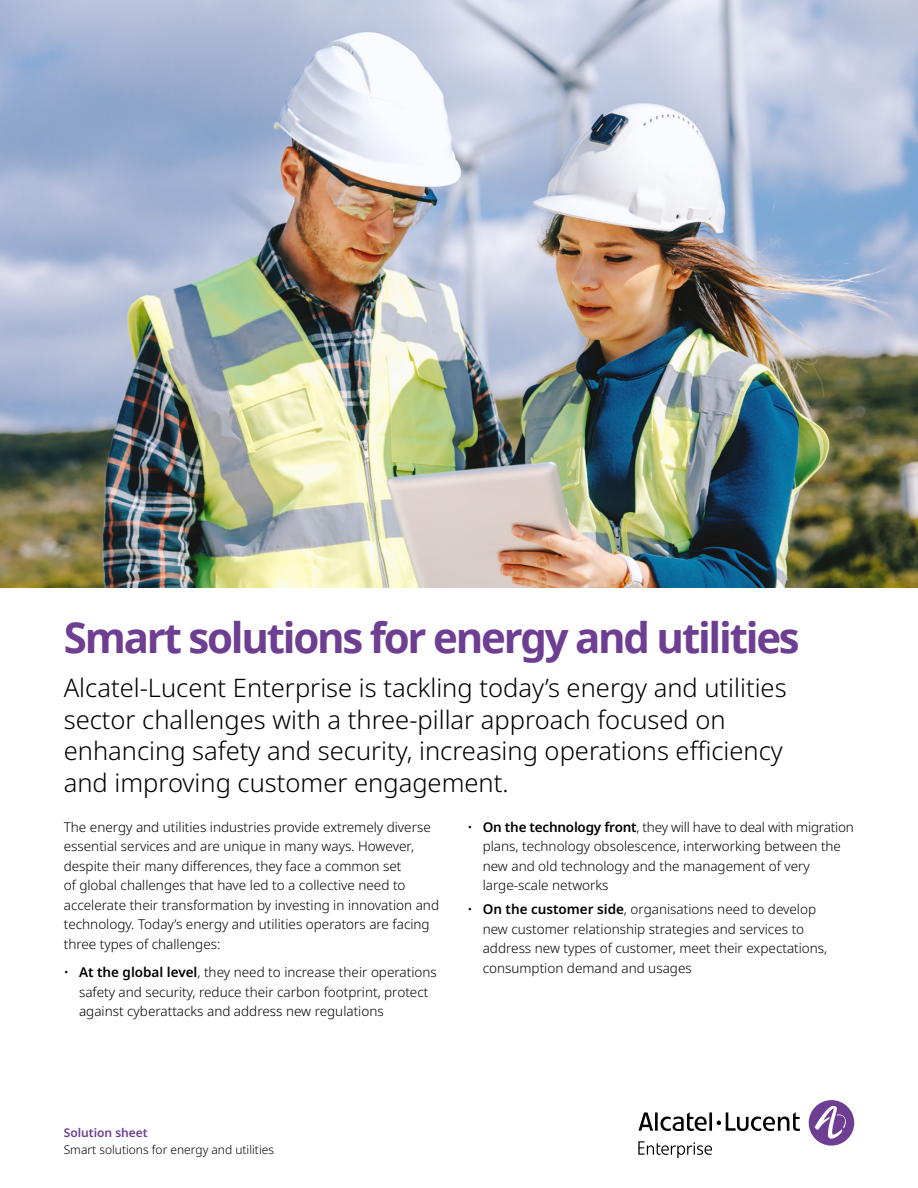
<style>
.page{position:relative;width:918px;height:1188px;background:#fff}
.page>*{position:absolute;margin:0;border:0;box-sizing:border-box;transform-origin:0 0}
.t1{font:700 42px "Noto Sans";letter-spacing:-.055em;color:#6d3e91}
.t2{font:300 25.5px/31.5px "Noto Sans";color:#000}
.t3{font:300 13.5px/19.5px "Noto Sans";color:#000}
.t4{font:300 12px "Noto Sans";color:#000}
.t5{font:600 12px "Noto Sans";color:#6d3e91}
.s1{font-weight:600}
</style>
<div class="page">
<div style="left:809px;top:1100px;width:45px;height:46px;background:#6d3e91;border-radius:50%"></div>
<svg style="left:815px;top:1105px;width:34px;height:35px"></svg>
<svg style="left:638px;top:1112px;width:162px;height:19px"></svg>
<svg style="left:638px;top:1141px;width:74px;height:17px"></svg>
<img style="left:0;top:0;width:918px;height:588px">
<h1 class="t1" style="left:64px;top:608px;width:738px">Smart solutions for energy and utilities</h1>
<h2 class="t2" style="left:64px;top:673px;width:724px">Alcatel-Lucent Enterprise is tackling today’s energy and utilities sector challenges with a three-pillar approach focused on enhancing safety and security, increasing operations efficiency and improving customer engagement.</h2>
<p class="t3" style="left:483px;top:818px;width:373px;text-indent:-15px">• <span class="s1">On the technology front</span>, they will have to deal with migration plans, technology obsolescence, interworking between the new and old technology and the management of very large-scale networks</p>
<p class="t3" style="left:483px;top:900px;width:346px;text-indent:-15px">• <span class="s1">On the customer side</span>, organisations need to develop new customer relationship strategies and services to address new types of customer, meet their expectations, consumption demand and usages</p>
<p class="t3" style="left:64px;top:818px;width:377px">The energy and utilities industries provide extremely diverse essential services and are unique in many ways. However, despite their many differences, they face a common set<br>of global challenges that have led to a collective need to accelerate their transformation by investing in innovation and technology. Today’s energy and utilities operators are facing three types of challenges:</p>
<p class="t3" style="left:79px;top:963px;width:359px;text-indent:-15px">• <span class="s1">At the global level</span>, they need to increase their operations safety and security, reduce their carbon footprint, protect against cyberattacks and address new regulations</p>
<p class="t5" style="left:64px;top:1124px;width:86px">Solution sheet</p>
<p class="t4" style="left:64px;top:1141px;width:212px">Smart solutions for energy and utilities</p>
</div>
